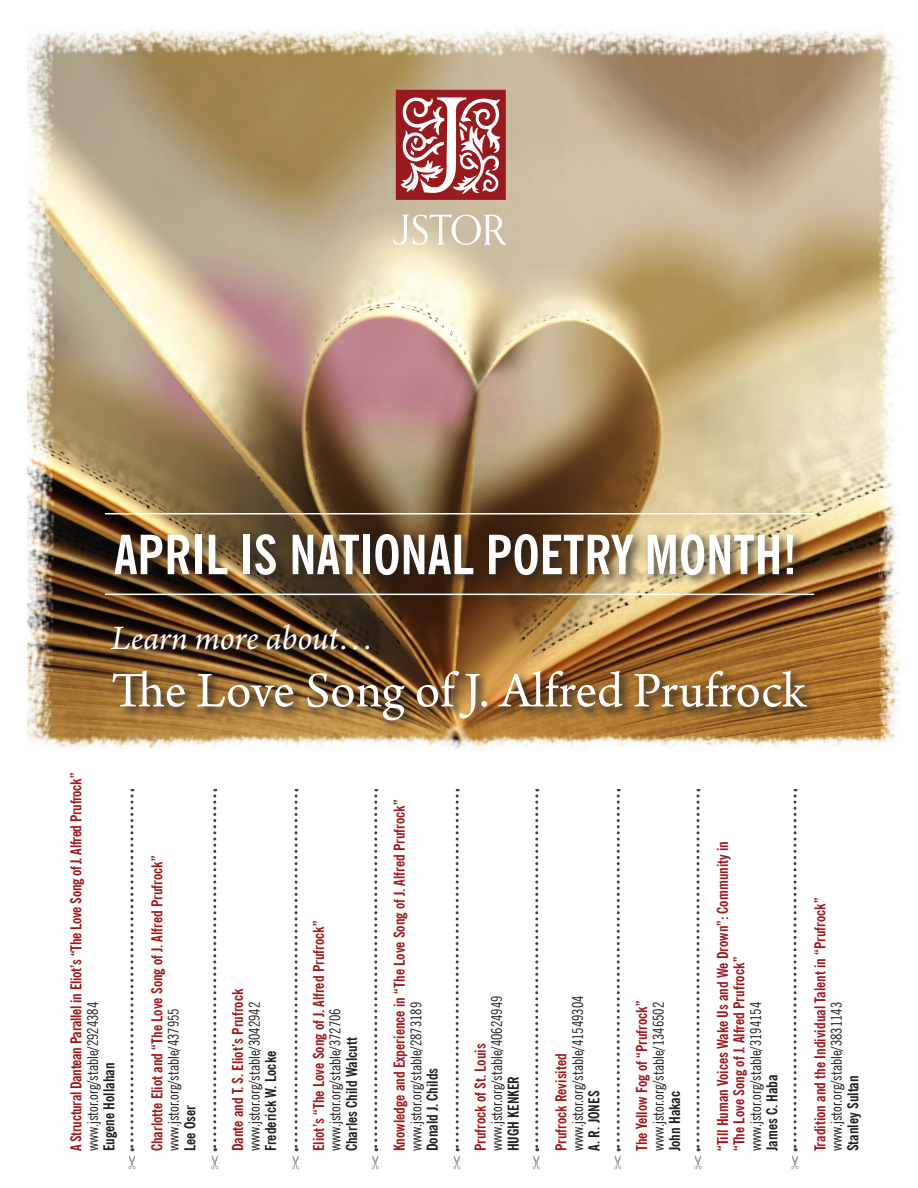
<style>
.page{position:relative;width:918px;height:1188px;background:#fff}
.page>*{position:absolute;margin:0;border:0;box-sizing:border-box;transform-origin:0 0}
.t1{font:700 condensed 54px "News Gothic BT";color:#fff}
.t2{font:52.5px "Arno Pro";color:#fff}
.t3{font:italic 36px "Arno Pro";letter-spacing:-.005em;color:#fff}
.t4{font:700 condensed 15px/16.5px "News Gothic BT";color:#9e1a1d}
.t5{font:condensed 15px/16.5px "News Gothic BT";color:#231f20}
.t6{font:700 condensed 15px/16.5px "News Gothic BT";letter-spacing:-.02em;color:#9e1a1d}
.s1{font-weight:400;color:#231f20}
.s2{color:#231f20}
.s3{font-weight:700;color:#9e1a1d}
.s4{font-weight:700}
</style>
<div class="page">
<img style="left:27px;top:28px;width:873px;height:722px">
<svg style="left:128px;top:789px;width:8px;height:380px"></svg>
<svg style="left:211px;top:789px;width:8px;height:380px"></svg>
<svg style="left:292px;top:789px;width:7px;height:380px"></svg>
<svg style="left:372px;top:789px;width:7px;height:380px"></svg>
<svg style="left:453px;top:789px;width:7px;height:380px"></svg>
<svg style="left:533px;top:789px;width:7px;height:380px"></svg>
<svg style="left:614px;top:789px;width:7px;height:380px"></svg>
<svg style="left:694px;top:789px;width:8px;height:380px"></svg>
<svg style="left:791px;top:789px;width:8px;height:380px"></svg>
<svg style="left:109px;top:621px;width:710px;height:112px"></svg>
<div style="left:112px;top:530px;width:694px;height:57px;background:#231f20;opacity:.75"></div>
<hr style="left:105px;top:513px;width:709px;height:1px;background:#fff">
<hr style="left:105px;top:594px;width:709px;height:1px;background:#fff">
<svg style="left:393px;top:215px;width:114px;height:30px"></svg>
<svg style="left:396px;top:90px;width:110px;height:110px"></svg>
<p class="t1" style="left:114px;top:522px;width:684px">APRIL IS NATIONAL POETRY MONTH!</p>
<p class="t3" style="left:111px;top:617px;width:265px">Learn more about…</p>
<p class="t2" style="left:111px;top:661px;width:696px">The Love Song of J. Alfred Prufrock</p>
<p class="t6" style="left:68px;top:1151px;width:380px;rotate:-90deg">A Structural Dantean Parallel in Eliot’s “The Love Song of J. Alfred Prufrock” <span class="s1">www.jstor.org/stable/2924384<br></span><span class="s2">Eugene Hollahan</span></p>
<p class="t4" style="left:149px;top:1151px;width:297px;rotate:-90deg">Charlotte Eliot and “The Love Song of J. Alfred Prufrock” <span class="s1">www.jstor.org/stable/437955<br></span><span class="s2">Lee Oser</span></p>
<p class="t5" style="left:230px;top:1151px;width:164px;rotate:-90deg"><span class="s3">Dante and T. S. Eliot’s Prufrock </span>www.jstor.org/stable/3042942<br><span class="s4">Frederick W. Locke</span></p>
<p class="t4" style="left:310px;top:1151px;width:232px;rotate:-90deg">Eliot’s “The Love Song of J. Alfred Prufrock” <span class="s1">www.jstor.org/stable/372706<br></span><span class="s2">Charles Child Walcutt</span></p>
<p class="t4" style="left:391px;top:1151px;width:353px;rotate:-90deg">Knowledge and Experience in “The Love Song of J. Alfred Prufrock” <span class="s1">www.jstor.org/stable/2873189<br></span><span class="s2">Donald J. Childs</span></p>
<p class="t5" style="left:472px;top:1151px;width:157px;rotate:-90deg"><span class="s3">Prufrock of St. Louis </span>www.jstor.org/stable/40624949<br><span class="s4">HUGH KENKER</span></p>
<p class="t5" style="left:553px;top:1151px;width:157px;rotate:-90deg"><span class="s3">Prufrock Revisited </span>www.jstor.org/stable/41549304<br><span class="s4">A. R. JONES</span></p>
<p class="t5" style="left:634px;top:1151px;width:152px;text-align:justify;rotate:-90deg"><span class="s3">The Yellow Fog of “Prufrock” </span>www.jstor.org/stable/1346502<br><span class="s4">John Hakac</span></p>
<p class="t4" style="left:714px;top:1151px;width:312px;rotate:-90deg">“Till Human Voices Wake Us and We Drown”: Community in “The Love Song of J. Alfred Prufrock” <span class="s1">www.jstor.org/stable/3194154<br></span><span class="s2">James C. Haba</span></p>
<p class="t4" style="left:812px;top:1151px;width:255px;rotate:-90deg">Tradition and the Individual Talent in “Prufrock” <span class="s1">www.jstor.org/stable/3831143<br></span><span class="s2">Stanley Sultan</span></p>
</div>
